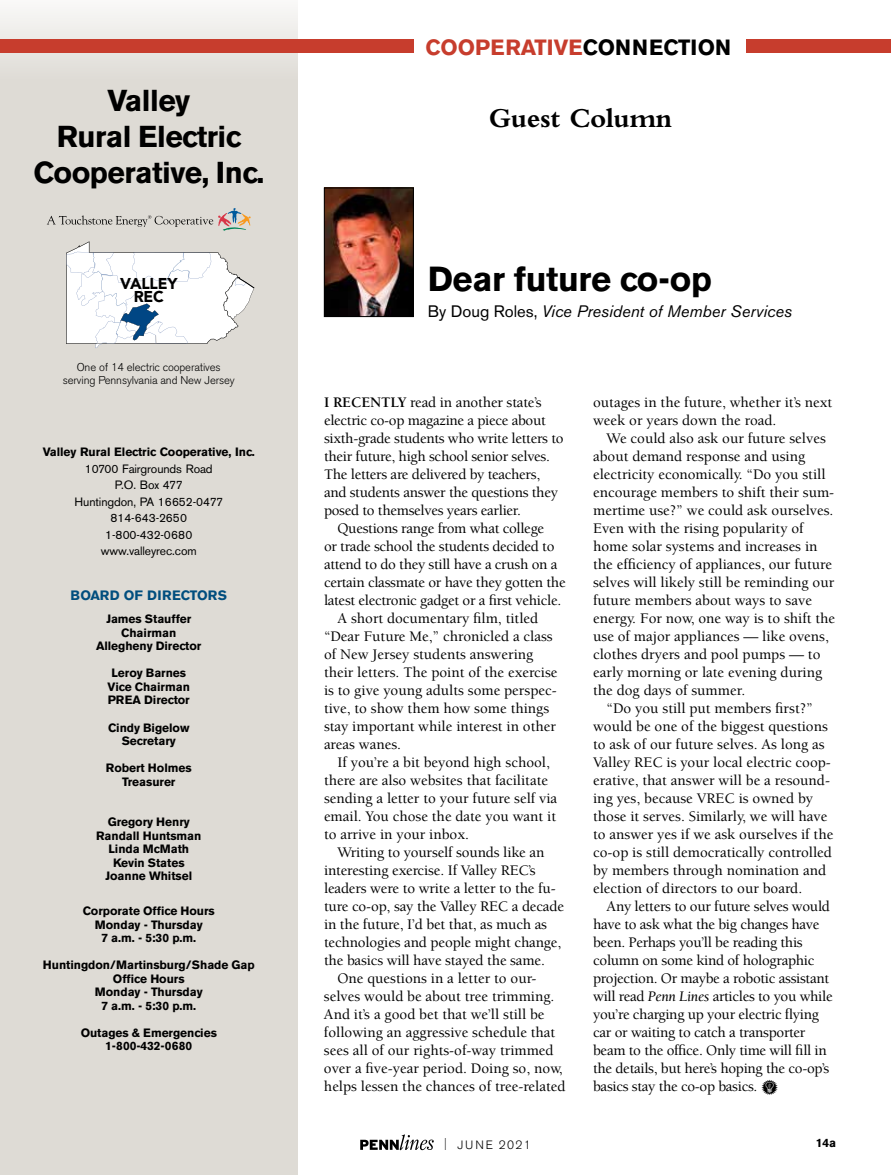
<style>
.page{position:relative;width:891px;height:1175px;background:#fff}
.page>*{position:absolute;margin:0;border:0;box-sizing:border-box;transform-origin:0 0}
.t1{font:700 34.5px "Akzidenz Grotesk BE";letter-spacing:-.01em;color:#000}
.t2{font:700 30px/36px "Akzidenz Grotesk BE";letter-spacing:-.02em;color:#000;text-align:center}
.t3{font:700 28.5px "Bembo";letter-spacing:-.01em;color:#000}
.t4{font:700 21.9px "Akzidenz Grotesk BE";color:#c73d2d}
.t5{font:italic 16.5px "Akzidenz Grotesk BE";color:#000}
.t6{font:900 15.6px/12.8px "Avenir LT Std";letter-spacing:-.01em;color:#000;text-align:center}
.t7{font:500 15px/18px "Berkeley Std";color:#000}
.t8{font:500 15px/18px "Berkeley Std";letter-spacing:-.02em;color:#000}
.t9{font:700 13.5px "Akzidenz Grotesk BE";letter-spacing:-.01em;color:#014e7e}
.t10{font:700 12px/13.5px "Akzidenz Grotesk BE";letter-spacing:-.005em;color:#000;text-align:center}
.t11{font:12px/16.5px "Akzidenz Grotesk BE";letter-spacing:-.01em;color:#000;text-align:center}
.t12{font:300 12px "Akzidenz Grotesk BE";letter-spacing:.13em;color:#000}
.t13{font:300 11.25px/13.5px "Akzidenz Grotesk BE";letter-spacing:-.01em;color:#000;text-align:center}
.s1{color:#000}
.s2{font-style:normal}
.s3{font-weight:700}
.s4{font-weight:400;font-style:italic}
.s5{font-family:"PF Household Items";font-weight:400}
.s6{font-stretch:condensed}
</style>
<div class="page">
<svg style="left:360px;top:1134px;width:74px;height:16px"></svg>
<div style="left:0;top:0;width:298px;height:1174px;background:#dedbd5"></div>
<svg style="left:47px;top:208px;width:204px;height:23px"></svg>
<div style="left:747px;top:40px;width:144px;height:13px;background:#c73d2d"></div>
<div style="left:0;top:40px;width:413px;height:13px;background:#c73d2d"></div>
<svg style="left:66px;top:241px;width:188px;height:107px"></svg>
<img style="left:326px;top:190px;width:86px;height:125px">
<div style="left:324px;top:188px;width:90px;height:129px;border:1px solid #000"></div>
<h2 class="t2" style="left:33px;top:82px;width:232px">Valley<br>Rural Electric<br>Cooperative, Inc.</h2>
<p class="t6" style="left:120px;top:277px;width:59px">VALLEY<br>REC</p>
<p class="t13" style="left:63px;top:360px;width:174px">One of 14 electric cooperatives serving Pennsylvania and New Jersey</p>
<p class="t10" style="left:43px;top:445px;width:214px">Valley Rural Electric Cooperative, Inc.</p>
<p class="t11" style="left:75px;top:460px;width:150px">10700 Fairgrounds Road<br>P.O. Box 477<br>Huntingdon, PA 16652-0477<br>814-643-2650<br>1-800-432-0680 www.valleyrec.com</p>
<p class="t9" style="left:71px;top:587px;width:86px">Boar d of Direc</p>
<p class="t9" style="left:190px;top:587px;width:39px">tors</p>
<p class="t10" style="left:96px;top:612px;width:107px">James Stauffer<br>Chairman<br>Allegheny Director</p>
<p class="t10" style="left:108px;top:666px;width:84px">Leroy Barnes<br>Vice Chairman<br>PREA Director</p>
<p class="t10" style="left:108px;top:720px;width:83px">Cindy Bigelow<br>Secretary</p>
<p class="t10" style="left:106px;top:761px;width:87px">Robert Holmes<br>Treasurer</p>
<p class="t10" style="left:96px;top:815px;width:107px">Gregory Henry<br>Randall Huntsman<br>Linda McMath<br>Kevin States<br>Joanne Whitsel</p>
<p class="t10" style="left:83px;top:904px;width:134px">Corporate Office Hours<br>Monday - Thursday<br>7 a.m. - 5:30 p.m.</p>
<p class="t10" style="left:43px;top:958px;width:213px">Huntingdon/Martinsburg/Shade Gap<br>Office Hours<br>Monday - Thursday<br>7 a.m. - 5:30 p.m.</p>
<p class="t10" style="left:81px;top:1025px;width:138px">Outages &amp; Emergencies<br>1-800-432-0680</p>
<h3 class="t4" style="left:426px;top:34px;width:307px">COOPERATIVE<span class="s1">CONNECTION</span></h3>
<h3 class="t3" style="left:489px;top:102px;width:185px">Guest Column</h3>
<h1 class="t1" style="left:428px;top:259px;width:286px">Dear future co-op</h1>
<p class="t5" style="left:428px;top:301px;width:366px"><span class="s2">By Doug Roles,</span> Vice President of Member Services</p>
<p class="t8" style="left:324px;top:393px;width:241px"><span class="s3">I RECENTLY</span> read in another state’s electric co-op magazine a piece about sixth-grade students who write letters to their future, high school senior selves.<br>The letters are delivered by teachers, and students answer the questions they posed to themselves years earlier.</p>
<p class="t8" style="left:338px;top:519px;width:208px">Questions range from what college</p>
<p class="t8" style="left:324px;top:537px;width:232px">or trade school the students decided to</p>
<p class="t8" style="left:324px;top:555px;width:235px">attend to do they still have a crush on a</p>
<p class="t8" style="left:324px;top:573px;width:243px">certain classmate or have they gotten the</p>
<p class="t8" style="left:324px;top:591px;width:239px">latest electronic gadget or a first vehicle.</p>
<p class="t7" style="left:338px;top:609px;width:202px">A short documentary film, titled</p>
<p class="t7" style="left:324px;top:627px;width:230px">“Dear Future Me,” chronicled a class</p>
<p class="t7" style="left:324px;top:645px;width:211px">of New Jersey students answering</p>
<p class="t7" style="left:324px;top:663px;width:235px">their letters. The point of the exercise</p>
<p class="t7" style="left:324px;top:681px;width:234px">is to give young adults some perspec-</p>
<p class="t7" style="left:324px;top:699px;width:227px">tive, to show them how some things</p>
<p class="t7" style="left:324px;top:717px;width:234px">stay important while interest in other</p>
<p class="t7" style="left:324px;top:735px;width:79px">areas wanes.</p>
<p class="t7" style="left:338px;top:753px;width:214px">If you’re a bit beyond high school,</p>
<p class="t7" style="left:324px;top:771px;width:226px">there are also websites that facilitate</p>
<p class="t7" style="left:324px;top:789px;width:235px">sending a letter to your future self via</p>
<p class="t7" style="left:324px;top:807px;width:234px">email. You chose the date you want it</p>
<p class="t7" style="left:324px;top:825px;width:147px">to arrive in your inbox.</p>
<p class="t7" style="left:338px;top:843px;width:208px">Writing to yourself sounds like an</p>
<p class="t7" style="left:324px;top:861px;width:213px">interesting exercise. If Valley REC’s</p>
<p class="t7" style="left:324px;top:879px;width:233px">leaders were to write a letter to the fu-</p>
<p class="t7" style="left:324px;top:897px;width:242px">ture co-op, say the Valley REC a decade</p>
<p class="t7" style="left:324px;top:915px;width:225px">in the future, I’d bet that, as much as</p>
<p class="t7" style="left:324px;top:933px;width:239px">technologies and people might change,</p>
<p class="t7" style="left:324px;top:951px;width:222px">the basics will have stayed the same.</p>
<p class="t7" style="left:338px;top:969px;width:200px">One questions in a letter to our-</p>
<p class="t7" style="left:324px;top:987px;width:232px">selves would be about tree trimming.</p>
<p class="t7" style="left:324px;top:1005px;width:222px">And it’s a good bet that we’ll still be</p>
<p class="t7" style="left:324px;top:1023px;width:233px">following an aggressive schedule that</p>
<p class="t7" style="left:324px;top:1041px;width:231px">sees all of our rights-of-way trimmed</p>
<p class="t7" style="left:324px;top:1059px;width:240px">over a five-year period. Doing so, now,</p>
<p class="t7" style="left:324px;top:1077px;width:243px">helps lessen the chances of tree-related</p>
<p class="t7" style="left:593px;top:393px;width:241px">outages in the future, whether it’s next week or years down the road.</p>
<p class="t7" style="left:593px;top:429px;width:243px;text-indent:14px">We could also ask our future selves about demand response and using electricity economically. “Do you still encourage members to shift their sum&shy;mertime use?” we could ask ourselves.<br>Even with the rising popularity of home solar systems and increases in the efficiency of appliances, our future selves will likely still be reminding our future members about ways to save energy. For now, one way is to shift the use of major appliances — like ovens, clothes dryers and pool pumps — to early morning or late evening during the dog days of summer.</p>
<p class="t7" style="left:593px;top:699px;width:242px;text-indent:14px">“Do you still put members first?” would be one of the biggest questions to ask of our future selves. As long as Valley REC is your local electric coop&shy;erative, that answer will be a resound&shy;ing yes, because VREC is owned by those it serves. Similarly, we will have to answer yes if we ask ourselves if the co-op is still democratically controlled by members through nomination and election of directors to our board.</p>
<p class="t8" style="left:593px;top:897px;width:241px;text-indent:14px">Any letters to our future selves would have to ask what the big changes have been. Perhaps you’ll be reading this column on some kind of holographic projection. Or maybe a robotic assistant will read <span class="s4">Penn Lines</span> articles to you while you’re charging up your electric flying car or waiting to catch a transporter beam to the office. Only time will fill in the details, but here’s hoping the co-op’s basics stay the co-op basics. <span class="s5">l</span></p>
<p class="t12" style="left:444px;top:1137px;width:88px"><span class="s6">|</span> JUNE 2021</p>
<p class="t10" style="left:816px;top:1135px;width:22px">14a</p>
</div>
